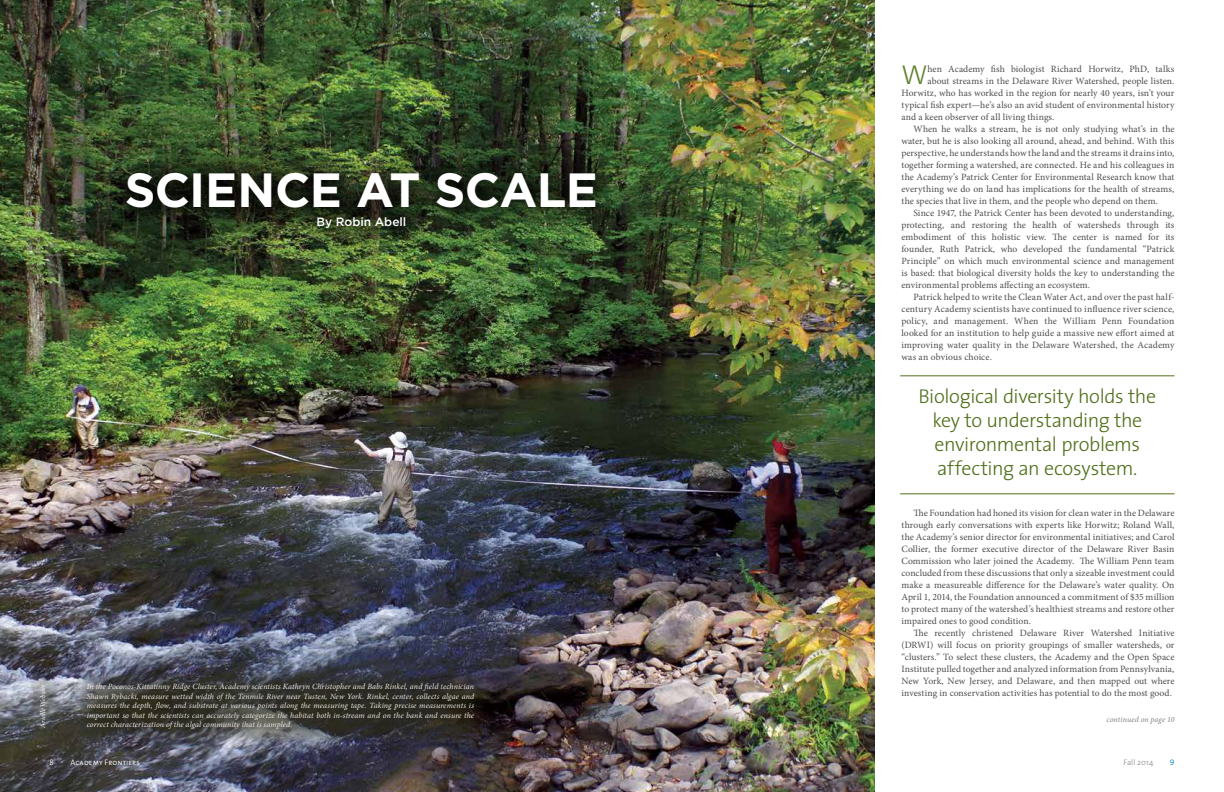
<style>
.page{position:relative;width:1224px;height:792px;background:#fff}
.page>*{position:absolute;margin:0;border:0;box-sizing:border-box;transform-origin:0 0}
.t1{font:700 48px "Gotham";letter-spacing:-.015em;color:#fff}
.t2{font:300 27.4px "The Sans";color:#648031}
.t3{font:300 20px/24px "The Sans";letter-spacing:-.02em;color:#4f6f19;text-align:center}
.t4{font:500 12px "Gotham";color:#fff}
.t5{font:9.6px/12px "Minion Pro";color:#4d4d4f;text-align:justify}
.t6{font:italic 8px/9.6px "Minion Pro";letter-spacing:.01em;color:#efe9e5;text-align:justify}
.t7{font:italic 8px "Minion Pro";letter-spacing:.01em;color:#808285}
.t8{font:8px "The Sans Semi Light Caps";letter-spacing:.015em;color:#fff}
.t9{font:300 8px "The Sans";color:#939598}
.t10{font:8px "The Sans Semi Light Caps";color:#0081c6}
.t11{font:italic 7px "Minion Pro";color:#fff}
</style>
<div class="page">
<img style="left:0;top:0;width:874px;height:792px">
<svg style="left:23px;top:660px;width:41px;height:68px;background:#6d6f78"></svg>
<svg style="left:73px;top:665px;width:417px;height:82px;background:#3c3c3d"></svg>
<hr style="left:900px;top:375px;width:274px;height:1px;background:#4f6f19">
<hr style="left:900px;top:493px;width:274px;height:1px;background:#4f6f19">
<img style="left:99px;top:144px;width:525px;height:112px">
<h1 class="t1" style="left:125px;top:163px;width:475px">SCIENCE AT SCALE</h1>
<p class="t4" style="left:316px;top:215px;width:91px">By Robin Abell</p>
<p class="t11" style="left:38px;top:728px;width:45px;rotate:-90deg">Arielle Webster</p>
<p class="t6" style="left:87px;top:682px;width:389px">In the Poconos-Kittatinny Ridge Cluster, Academy scientists Kathryn Christopher and Babs Rinkel, and field technician Shawn Rybacki, measure wetted width of the Tenmile River near Tusten, New York. Rinkel, center, collects algae and measures the depth, flow, and substrate at various points along the measuring tape. Taking precise measurements is important so that the scientists can accurately categorize the habitat both in-stream and on the bank and ensure the correct characterization of the algal community that is sampled.</p>
<p class="t8" style="left:50px;top:756px;width:6px">8</p>
<p class="t8" style="left:70px;top:756px;width:71px">Academy Frontiers</p>
<h2 class="t2" style="left:901px;top:52px;width:28px">W</h2>
<p class="t5" style="left:928px;top:63px;width:248px">hen Academy fish biologist Richard Horwitz, PhD, talks</p>
<p class="t5" style="left:928px;top:75px;width:248px">about streams in the Delaware River Watershed, people listen.</p>
<p class="t5" style="left:901px;top:87px;width:275px">Horwitz, who has worked in the region for nearly 40 years, isn’t your</p>
<p class="t5" style="left:901px;top:99px;width:275px">typical fish expert—he’s also an avid student of environmental history</p>
<p class="t5" style="left:901px;top:111px;width:154px">and a keen observer of all living things.</p>
<p class="t5" style="left:913px;top:123px;width:263px">When he walks a stream, he is not only studying what’s in the</p>
<p class="t5" style="left:901px;top:135px;width:275px">water, but he is also looking all around, ahead, and behind. With this</p>
<p class="t5" style="left:901px;top:147px;width:275px">perspective, he understands how the land and the streams it drains into,</p>
<p class="t5" style="left:901px;top:159px;width:275px">together forming a watershed, are connected. He and his colleagues in</p>
<p class="t5" style="left:901px;top:171px;width:275px">the Academy’s Patrick Center for Environmental Research know that</p>
<p class="t5" style="left:901px;top:183px;width:275px">everything we do on land has implications for the health of streams,</p>
<p class="t5" style="left:901px;top:195px;width:258px">the species that live in them, and the people who depend on them.</p>
<p class="t5" style="left:913px;top:207px;width:263px">Since 1947, the Patrick Center has been devoted to understanding,</p>
<p class="t5" style="left:901px;top:219px;width:275px">protecting, and restoring the health of watersheds through its</p>
<p class="t5" style="left:901px;top:231px;width:275px">embodiment of this holistic view. The center is named for its</p>
<p class="t5" style="left:901px;top:243px;width:275px">founder, Ruth Patrick, who developed the fundamental “Patrick</p>
<p class="t5" style="left:901px;top:255px;width:275px">Principle” on which much environmental science and management</p>
<p class="t5" style="left:901px;top:267px;width:275px">is based: that biological diversity holds the key to understanding the</p>
<p class="t5" style="left:901px;top:279px;width:190px">environmental problems affecting an ecosystem.</p>
<p class="t5" style="left:913px;top:291px;width:263px">Patrick helped to write the Clean Water Act, and over the past half-</p>
<p class="t5" style="left:901px;top:303px;width:275px">century Academy scientists have continued to influence river science,</p>
<p class="t5" style="left:901px;top:315px;width:275px">policy, and management. When the William Penn Foundation</p>
<p class="t5" style="left:901px;top:327px;width:275px">looked for an institution to help guide a massive new effort aimed at</p>
<p class="t5" style="left:901px;top:339px;width:275px">improving water quality in the Delaware Watershed, the Academy</p>
<p class="t5" style="left:901px;top:351px;width:92px">was an obvious choice.</p>
<h3 class="t3" style="left:919px;top:384px;width:239px">Biological diversity holds the key to understanding the environmental problems affecting an ecosystem.</h3>
<p class="t5" style="left:901px;top:507px;width:275px;text-indent:12px">The Foundation had honed its vision for clean water in the Delaware through early conversations with experts like Horwitz; Roland Wall, the Academy’s senior director for environmental initiatives; and Carol Collier, the former executive director of the Delaware River Basin Commission who later joined the Academy. The William Penn team concluded from these discussions that only a sizeable investment could make a measureable difference for the Delaware’s water quality. On April 1, 2014, the Foundation announced a commitment of $35 million to protect many of the watershed’s healthiest streams and restore other impaired ones to good condition.</p>
<p class="t5" style="left:901px;top:627px;width:275px;text-indent:12px">The recently christened Delaware River Watershed Initiative (DRWI) will focus on priority groupings of smaller watersheds, or “clusters.” To select these clusters, the Academy and the Open Space Institute pulled together and analyzed information from Pennsylvania, New York, New Jersey, and Delaware, and then mapped out where investing in conservation activities has potential to do the most good.</p>
<p class="t7" style="left:1107px;top:714px;width:69px">continued on page 10</p>
<p class="t9" style="left:1123px;top:756px;width:31px">Fall 2014</p>
<p class="t10" style="left:1170px;top:756px;width:6px">9</p>
</div>
